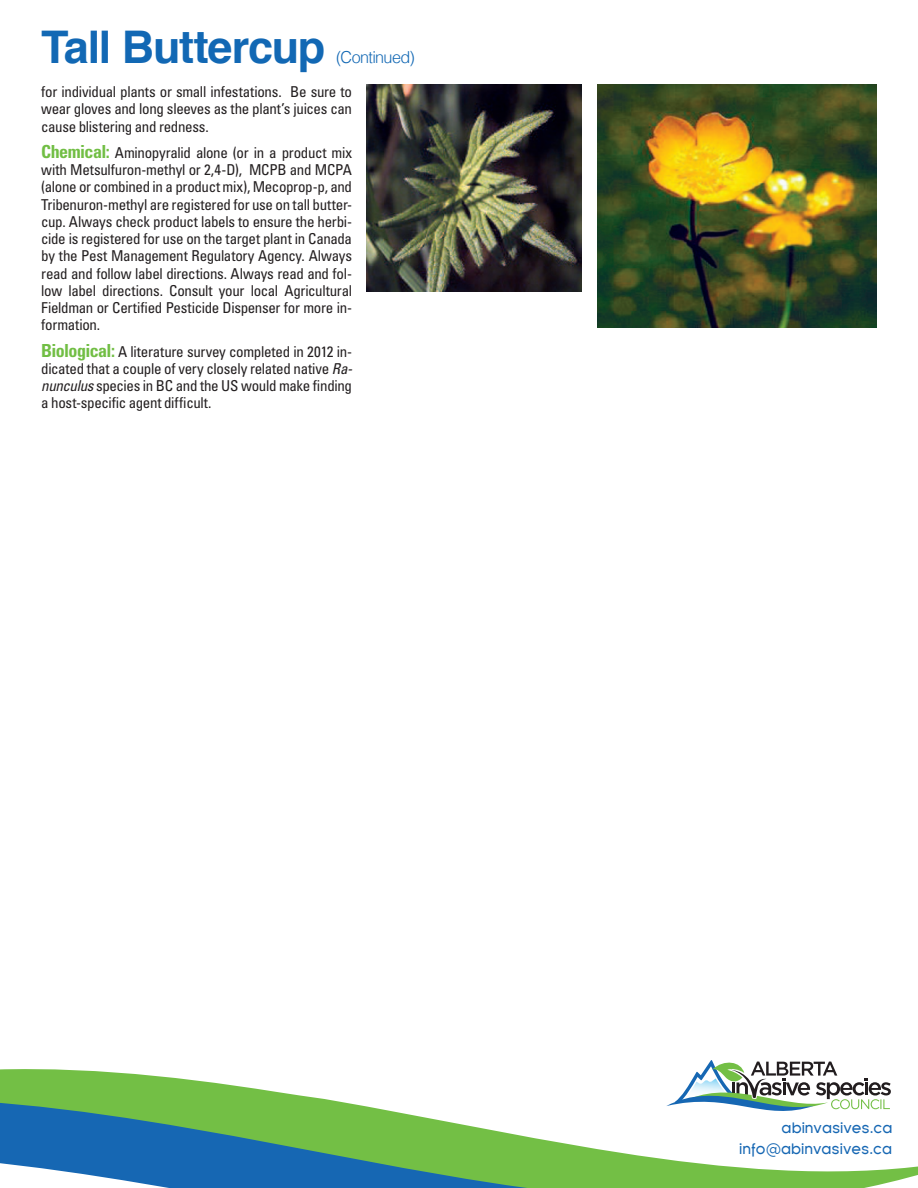
<style>
.page{position:relative;width:918px;height:1188px;background:#fff}
.page>*{position:absolute;margin:0;border:0;box-sizing:border-box;transform-origin:0 0}
.t1{font:700 45px "Helvetica";letter-spacing:-.03em;color:#1268b4}
.t2{font:300 16.5px "Helvetica";letter-spacing:-.04em;color:#1268b4}
.t3{font:condensed 15px/17.2px "Univers";letter-spacing:-.02em;color:#231f20;text-align:justify}
.t4{font:15px/20.2px "Florencesans";color:#1667b3;text-align:right}
.s1{font-weight:700;font-size:18px;color:#71be44}
.s2{font-style:italic}
</style>
<div class="page">
<svg style="left:844px;top:1078px;width:74px;height:110px"></svg>
<svg style="left:0;top:1060px;width:844px;height:128px"></svg>
<img style="left:597px;top:85px;width:280px;height:243px">
<img style="left:366px;top:85px;width:215px;height:207px">
<h1 class="t1" style="left:41px;top:11px;width:286px">Tall Buttercup</h1>
<p class="t2" style="left:336px;top:43px;width:80px">(Continued)</p>
<p class="t3" style="left:41px;top:83px;width:312px">for individual plants or small infestations. Be sure to wear gloves and long sleeves as the plant’s juices can cause blistering and redness.</p>
<p class="t3" style="left:41px;top:144px;width:312px"><span class="s1">Chemical:</span> Aminopyralid alone (or in a product mix with Metsulfuron-methyl or 2,4-D), MCPB and MCPA (alone or combined in a product mix), Mecoprop-p, and Tribenuron-methyl are registered for use on tall butter&shy;cup. Always check product labels to ensure the herbi&shy;cide is registered for use on the target plant in Canada by the Pest Management Regulatory Agency. Always read and follow label directions. Always read and fol&shy;low label directions. Consult your local Agricultural Fieldman or Certified Pesticide Dispenser for more in&shy;formation.</p>
<p class="t3" style="left:41px;top:342px;width:313px"><span class="s1">Biological:</span> A literature survey completed in 2012 in&shy;dicated that a couple of very closely related native <span class="s2">Ra&shy;nunculus</span> species in BC and the US would make finding a host-specific agent difficult.</p>
<p class="t4" style="left:739px;top:1118px;width:155px">abinvasives.ca info@abinvasives.ca</p>
</div>
